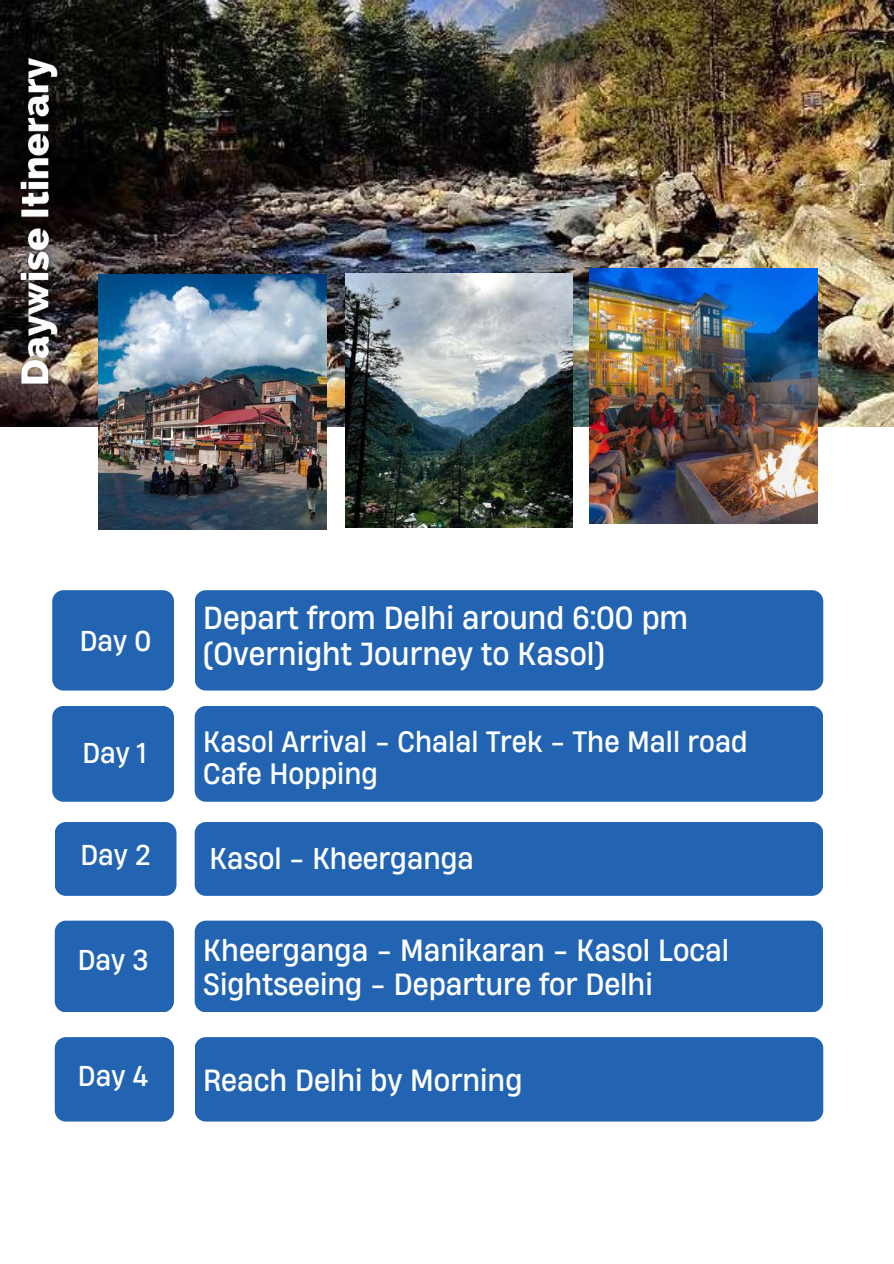
<style>
.page{position:relative;width:894px;height:1264px;background:#fff}
.page>*{position:absolute;margin:0;border:0;box-sizing:border-box;transform-origin:0 0}
.t1{font:30px/36px "Heading Now 64";color:#fff}
.t2{font:28.8px/33.8px "Heading Now 64";color:#fff}
.t3{font:28.2px "Heading Now 64";color:#fff}
.t4{font:27.75px/32.7px "Heading Now 64";color:#fff}
.t5{font:27px "Heading Now 64";color:#fff}
</style>
<div class="page">
<img style="left:0;top:0;width:893px;height:426px">
<img style="left:99px;top:275px;width:227px;height:254px">
<img style="left:345px;top:273px;width:227px;height:254px">
<img style="left:589px;top:269px;width:228px;height:254px">
<div style="left:195px;top:590px;width:628px;height:100px;background:#2264b2"></div>
<div style="left:52px;top:590px;width:122px;height:100px;background:#2264b2"></div>
<div style="left:727px;top:706px;width:95px;height:95px;background:#2264b2"></div>
<div style="left:727px;top:822px;width:96px;height:73px;background:#2264b2"></div>
<svg style="left:52px;top:706px;width:675px;height:189px;background:#4079bc"></svg>
<div style="left:195px;top:920px;width:628px;height:92px;background:#2264b2"></div>
<div style="left:55px;top:920px;width:119px;height:92px;background:#2264b2"></div>
<div style="left:195px;top:1037px;width:628px;height:84px;background:#2264b2"></div>
<div style="left:55px;top:1037px;width:119px;height:84px;background:#2264b2"></div>
<img style="left:11px;top:47px;width:58px;height:347px">
<p class="t5" style="left:80px;top:622px;width:73px">Day 0</p>
<p class="t5" style="left:82px;top:734px;width:65px">Day 1</p>
<p class="t5" style="left:80px;top:836px;width:72px">Day 2</p>
<p class="t5" style="left:78px;top:941px;width:72px">Day 3</p>
<p class="t1" style="left:203px;top:599px;width:486px">Depart from Delhi around 6:00 pm (Overnight Journey to Kasol)</p>
<p class="t4" style="left:203px;top:724px;width:545px">Kasol Arrival - Chalal Trek - The Mall road<br>Cafe Hopping</p>
<p class="t3" style="left:209px;top:839px;width:266px">Kasol - Kheerganga</p>
<p class="t2" style="left:203px;top:932px;width:527px">Kheerganga - Manikaran - Kasol Local<br>Sightseeing - Departure for Delhi</p>
<p class="t5" style="left:78px;top:1057px;width:72px">Day 4</p>
<p class="t2" style="left:203px;top:1062px;width:321px">Reach Delhi by Morning</p>
</div>
